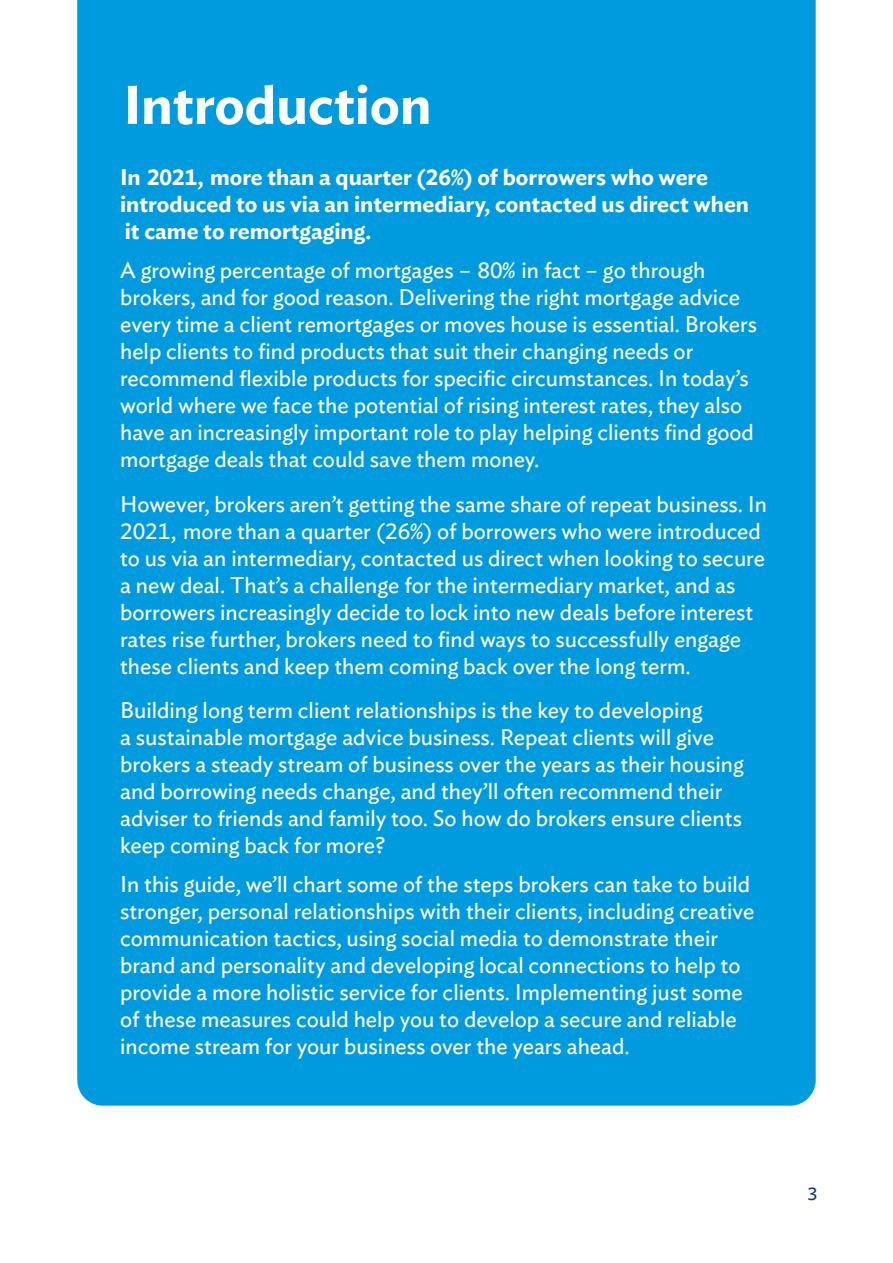
<style>
.page{position:relative;width:893px;height:1263px;background:#fff}
.page>*{position:absolute;margin:0;border:0;box-sizing:border-box;transform-origin:0 0}
.t1{font:600 54px "Ideal Sans";color:#fff}
.t2{font:22.5px/27px "Ideal Sans";color:#fff}
.t3{font:600 22.5px/27px "Ideal Sans";color:#fff}
.t4{font:18px "Ideal Sans";color:#14387f}
</style>
<div class="page">
<div style="left:77px;top:0;width:739px;height:1106px;background:#009adf"></div>
<h1 class="t1" style="left:123px;top:63px;width:310px">Introduction</h1>
<p class="t3" style="left:120px;top:162px;width:631px">In 2021, more than a quarter (26%) of borrowers who were introduced to us via an intermediary, contacted us direct when it came to remortgaging.</p>
<p class="t2" style="left:120px;top:255px;width:638px">A growing percentage of mortgages – 80% in fact – go through brokers, and for good reason. Delivering the right mortgage advice every time a client remortgages or moves house is essential. Brokers help clients to find products that suit their changing needs or recommend flexible products for specific circumstances. In today’s world where we face the potential of rising interest rates, they also have an increasingly important role to play helping clients find good mortgage deals that could save them money.</p>
<p class="t2" style="left:120px;top:488px;width:648px">However, brokers aren’t getting the same share of repeat business. In 2021, more than a quarter (26%) of borrowers who were introduced to us via an intermediary, contacted us direct when looking to secure a new deal. That’s a challenge for the intermediary market, and as borrowers increasingly decide to lock into new deals before interest rates rise further, brokers need to find ways to successfully engage these clients and keep them coming back over the long term.</p>
<p class="t2" style="left:120px;top:694px;width:625px">Building long term client relationships is the key to developing<br>a sustainable mortgage advice business. Repeat clients will give brokers a steady stream of business over the years as their housing and borrowing needs change, and they’ll often recommend their adviser to friends and family too. So how do brokers ensure clients keep coming back for more?</p>
<p class="t2" style="left:120px;top:869px;width:636px">In this guide, we’ll chart some of the steps brokers can take to build stronger, personal relationships with their clients, including creative communication tactics, using social media to demonstrate their brand and personality and developing local connections to help to provide a more holistic service for clients. Implementing just some of these measures could help you to develop a secure and reliable income stream for your business over the years ahead.</p>
<p class="t4" style="left:807px;top:1180px;width:12px">3</p>
</div>
